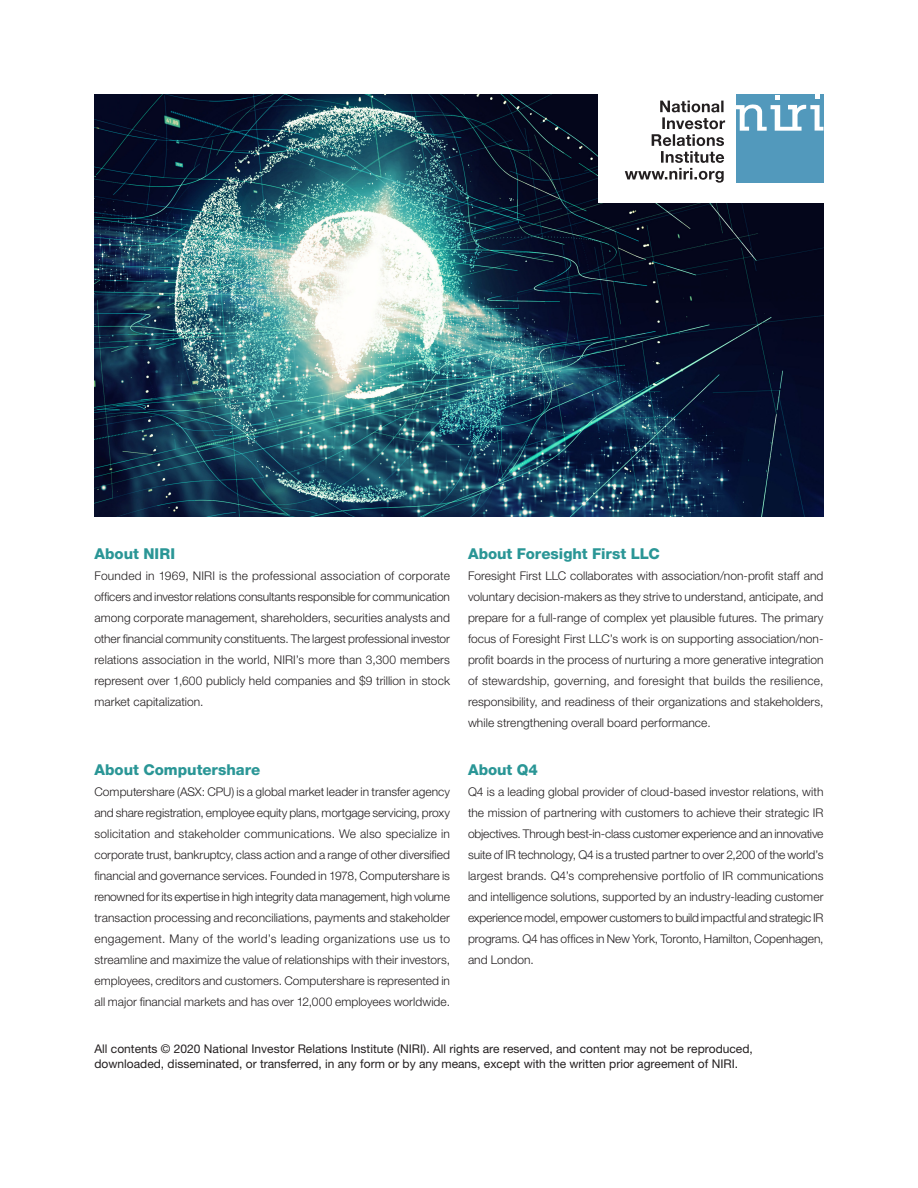
<style>
.page{position:relative;width:918px;height:1188px;background:#fff}
.page>*{position:absolute;margin:0;border:0;box-sizing:border-box;transform-origin:0 0}
.Body_Copy_First_Line{font:800 15px "Helvetica Neue LT Pro";color:#2a9696}
.Body_Copy_First_Line-2{font:300 12px/21px "Helvetica Neue LT Pro";letter-spacing:.005em;color:#231f20;text-align:justify}
.body{font:12px/15px "Helvetica Neue LT Pro";color:#231f20}
</style>
<div class="page">
<img style="left:94px;top:94px;width:730px;height:422px">
<div style="left:598px;top:91px;width:231px;height:112px;background:#fff"></div>
<div style="left:736px;top:94px;width:87px;height:89px;background:#5299bc"></div>
<svg style="left:736px;top:95px;width:88px;height:36px"></svg>
<svg style="left:625px;top:101px;width:100px;height:82px"></svg>
<p class="Body_Copy_First_Line" style="left:94px;top:545px;width:82px">About NIRI</p>
<p class="Body_Copy_First_Line-2" style="left:94px;top:565px;width:357px">Founded in 1969, NIRI is the professional association of corporate officers and investor relations consultants responsible for communication among corporate management, shareholders, securities analysts and other financial community constituents. The largest professional investor relations association in the world, NIRI’s more than 3,300 members represent over 1,600 publicly held companies and $9 trillion in stock market capitalization.</p>
<p class="Body_Copy_First_Line" style="left:94px;top:761px;width:167px">About Computershare</p>
<p class="Body_Copy_First_Line-2" style="left:94px;top:781px;width:357px">Computershare (ASX: CPU) is a global market leader in transfer agency and share registration, employee equity plans, mortgage servicing, proxy solicitation and stakeholder communications. We also specialize in corporate trust, bankruptcy, class action and a range of other diversified financial and governance services. Founded in 1978, Computershare is renowned for its expertise in high integrity data management, high volume transaction processing and reconciliations, payments and stakeholder engagement. Many of the world’s leading organizations use us to streamline and maximize the value of relationships with their investors, employees, creditors and customers. Computershare is represented in all major financial markets and has over 12,000 employees worldwide.</p>
<p class="Body_Copy_First_Line" style="left:468px;top:545px;width:194px">About Foresight First LLC</p>
<p class="Body_Copy_First_Line-2" style="left:468px;top:565px;width:357px">Foresight First LLC collaborates with association/non-profit staff and voluntary decision-makers as they strive to understand, anticipate, and prepare for a full-range of complex yet plausible futures. The primary focus of Foresight First LLC’s work is on supporting association/non&shy;profit boards in the process of nurturing a more generative integration of stewardship, governing, and foresight that builds the resilience, responsibility, and readiness of their organizations and stakeholders, while strengthening overall board performance.</p>
<p class="Body_Copy_First_Line" style="left:468px;top:761px;width:72px">About Q4</p>
<p class="Body_Copy_First_Line-2" style="left:468px;top:781px;width:357px">Q4 is a leading global provider of cloud-based investor relations, with the mission of partnering with customers to achieve their strategic IR objectives. Through best-in-class customer experience and an innovative suite of IR technology, Q4 is a trusted partner to over 2,200 of the world’s largest brands. Q4’s comprehensive portfolio of IR communications and intelligence solutions, supported by an industry-leading customer experience model, empower customers to build impactful and strategic IR programs. Q4 has offices in New York, Toronto, Hamilton, Copenhagen, and London.</p>
<p class="body" style="left:94px;top:1042px;width:660px">All contents © 2020 National Investor Relations Institute (NIRI). All rights are reserved, and content may not be reproduced, downloaded, disseminated, or transferred, in any form or by any means, except with the written prior agreement of NIRI.</p>
</div>
